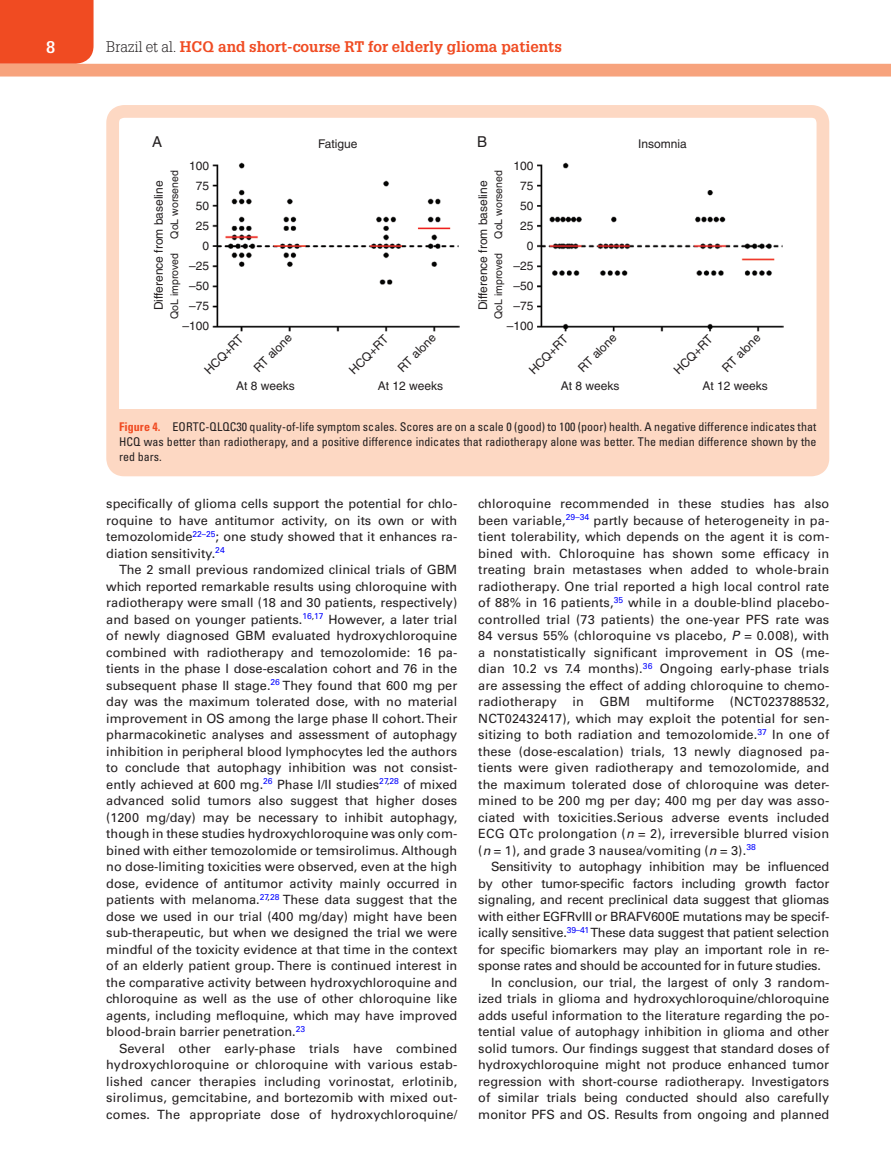
<style>
.page{position:relative;width:891px;height:1175px;background:#fff}
.page>*{position:absolute;margin:0;border:0;box-sizing:border-box;transform-origin:0 0}
.t1{font:700 16.5px "Glypha LT Std";color:#fff}
.t2{font:700 15px "Glypha LT Std";color:#f04b22}
.t3{font:15px "Helvetica";color:#231f20}
.t4{font:12.75px/16.5px "Univers LT Std";color:#231f20;text-align:justify}
.t5{font:condensed 12px/15px "Univers LT Std";letter-spacing:.005em;color:#231f20;text-align:justify}
.t6{font:12px/20px "Helvetica";color:#231f20;text-align:right}
.t7{font:10.5px "Helvetica";color:#231f20}
.s1{font-weight:300;color:#231f20}
.s2{font-weight:700;color:#f04b22}
.s3{font-style:italic}
</style>
<div class="page">
<div style="left:0;top:0;width:94px;height:64px;background:#f04b22"></div>
<div style="left:0;top:64px;width:891px;height:12px;background:#f7a37d"></div>
<div style="left:110px;top:409px;width:716px;height:59px;background:#fdd8c3"></div>
<img style="left:212px;top:163px;width:248px;height:169px">
<img style="left:537px;top:163px;width:246px;height:168px">
<div style="left:106px;top:105px;width:723px;height:371px;border:13px solid #fdd8c3;border-radius:12px"></div>
<p class="t1" style="left:46px;top:37px;width:11px">8</p>
<p class="t2" style="left:106px;top:37px;width:457px"><span class="s1">Brazil et al.</span> HCQ and short-course RT for elderly glioma patients</p>
<p class="t3" style="left:152px;top:133px;width:12px">A</p>
<p class="t3" style="left:477px;top:133px;width:12px">B</p>
<p class="t6" style="left:182px;top:176px;width:28px">75<br>50<br>25<br>0 –25 –50 –75 –100</p>
<p class="t6" style="left:318px;top:134px;width:41px">Fatigue</p>
<p class="t6" style="left:189px;top:156px;width:22px">100</p>
<p class="t6" style="left:507px;top:156px;width:28px">100<br>75<br>50<br>25<br>0 –25 –50 –75 –100</p>
<p class="t7" style="left:168px;top:238px;width:70px;rotate:-90deg">QoL worsened</p>
<p class="t7" style="left:493px;top:238px;width:70px;rotate:-90deg">QoL worsened</p>
<p class="t6" style="left:149px;top:310px;width:131px;rotate:-90deg">Difference from baseline</p>
<p class="t6" style="left:473px;top:310px;width:131px;rotate:-90deg">Difference from baseline</p>
<p class="t7" style="left:168px;top:319px;width:67px;rotate:-90deg">QoL improved</p>
<p class="t7" style="left:493px;top:319px;width:67px;rotate:-90deg">QoL improved</p>
<p class="t6" style="left:638px;top:134px;width:50px">Insomnia</p>
<p class="t6" style="left:199px;top:365px;width:51px;rotate:-45deg">HCQ+RT</p>
<p class="t6" style="left:249px;top:362px;width:50px;rotate:-45deg">RT alone</p>
<p class="t6" style="left:344px;top:365px;width:51px;rotate:-45deg">HCQ+RT</p>
<p class="t6" style="left:393px;top:362px;width:50px;rotate:-45deg">RT alone</p>
<p class="t6" style="left:524px;top:365px;width:51px;rotate:-45deg">HCQ+RT</p>
<p class="t6" style="left:573px;top:362px;width:50px;rotate:-45deg">RT alone</p>
<p class="t6" style="left:669px;top:365px;width:51px;rotate:-45deg">HCQ+RT</p>
<p class="t6" style="left:717px;top:362px;width:50px;rotate:-45deg">RT alone</p>
<p class="t6" style="left:236px;top:376px;width:60px">At 8 weeks</p>
<p class="t6" style="left:378px;top:376px;width:67px">At 12 weeks</p>
<p class="t6" style="left:561px;top:376px;width:60px">At 8 weeks</p>
<p class="t6" style="left:702px;top:376px;width:67px">At 12 weeks</p>
<p class="t5" style="left:119px;top:418px;width:699px"><span class="s2">Figure 4.</span> EORTC-QLQC30 quality-of-life symptom scales. Scores are on a scale 0 (good) to 100 (poor) health. A negative difference indicates that HCQ was better than radiotherapy, and a positive difference indicates that radiotherapy alone was better. The median difference shown by the red bars.</p>
<p class="t4" style="left:106px;top:495px;width:353px">specifically of glioma cells support the potential for chlo&shy;roquine to have antitumor activity, on its own or with temozolomide<sup>22–25</sup>; one study showed that it enhances ra&shy;diation sensitivity.<sup>24</sup></p>
<p class="t4" style="left:106px;top:561px;width:353px;text-indent:13px">The 2 small previous randomized clinical trials of GBM which reported remarkable results using chloroquine with radiotherapy were small (18 and 30 patients, respectively) and based on younger patients.<sup>16</sup><sup>,</sup><sup>17</sup> However, a later trial of newly diagnosed GBM evaluated hydroxychloroquine combined with radiotherapy and temozolomide: 16 pa&shy;tients in the phase I dose-escalation cohort and 76 in the subsequent phase II stage.<sup>26</sup> They found that 600 mg per day was the maximum tolerated dose, with no material improvement in OS among the large phase II cohort. Their pharmacokinetic analyses and assessment of autophagy inhibition in peripheral blood lymphocytes led the authors to conclude that autophagy inhibition was not consist&shy;ently achieved at 600 mg.<sup>26</sup> Phase I/II studies<sup>27</sup><sup>,</sup><sup>28</sup> of mixed advanced solid tumors also suggest that higher doses (1200 mg/day) may be necessary to inhibit autophagy, though in these studies hydroxychloroquine was only com&shy;bined with either temozolomide or temsirolimus. Although no dose-limiting toxicities were observed, even at the high dose, evidence of antitumor activity mainly occurred in patients with melanoma.<sup>27</sup><sup>,</sup><sup>28</sup> These data suggest that the dose we used in our trial (400 mg/day) might have been sub-therapeutic, but when we designed the trial we were mindful of the toxicity evidence at that time in the context of an elderly patient group. There is continued interest in the comparative activity between hydroxychloroquine and chloroquine as well as the use of other chloroquine like agents, including mefloquine, which may have improved blood-brain barrier penetration.<sup>23</sup></p>
<p class="t4" style="left:106px;top:1040px;width:353px;text-indent:13px">Several other early-phase trials have combined hydroxychloroquine or chloroquine with various estab&shy;lished cancer therapies including vorinostat, erlotinib, sirolimus, gemcitabine, and bortezomib with mixed out&shy;comes. The appropriate dose of hydroxychloroquine/</p>
<p class="t4" style="left:478px;top:495px;width:353px">chloroquine recommended in these studies has also been variable,<sup>29–34</sup> partly because of heterogeneity in pa&shy;tient tolerability, which depends on the agent it is com&shy;bined with. Chloroquine has shown some efficacy in treating brain metastases when added to whole-brain radiotherapy. One trial reported a high local control rate of 88% in 16 patients,<sup>35</sup> while in a double-blind placebo&shy;controlled trial (73 patients) the one-year PFS rate was 84 versus 55% (chloroquine vs placebo, <span class="s3">P</span> = 0.008), with a nonstatistically significant improvement in OS (me&shy;dian 10.2 vs 7.4 months).<sup>36</sup> Ongoing early-phase trials are assessing the effect of adding chloroquine to chemo&shy;radiotherapy in GBM multiforme (NCT023788532, NCT02432417), which may exploit the potential for sen&shy;sitizing to both radiation and temozolomide.<sup>37</sup> In one of these (dose-escalation) trials, 13 newly diagnosed pa&shy;tients were given radiotherapy and temozolomide, and the maximum tolerated dose of chloroquine was deter&shy;mined to be 200 mg per day; 400 mg per day was asso&shy;ciated with toxicities.Serious adverse events included ECG QTc prolongation (<span class="s3">n</span> = 2), irreversible blurred vision (<span class="s3">n</span> = 1), and grade 3 nausea/vomiting (<span class="s3">n</span> = 3).<sup>38</sup></p>
<p class="t4" style="left:491px;top:858px;width:340px">Sensitivity to autophagy inhibition may be influenced</p>
<p class="t4" style="left:478px;top:875px;width:353px">by other tumor-specific factors including growth factor</p>
<p class="t4" style="left:478px;top:891px;width:353px">signaling, and recent preclinical data suggest that gliomas</p>
<p class="t4" style="left:478px;top:908px;width:353px">with either EGFRvIII or BRAFV600E mutations may be specif-</p>
<p class="t4" style="left:478px;top:924px;width:352px">ically sensitive.<sup>39–41</sup> These data suggest that patient selection</p>
<p class="t4" style="left:478px;top:941px;width:353px">for specific biomarkers may play an important role in re-</p>
<p class="t4" style="left:478px;top:957px;width:344px">sponse rates and should be accounted for in future studies.</p>
<p class="t4" style="left:491px;top:974px;width:340px">In conclusion, our trial, the largest of only 3 random-</p>
<p class="t4" style="left:478px;top:990px;width:353px">ized trials in glioma and hydroxychloroquine/chloroquine</p>
<p class="t4" style="left:478px;top:1007px;width:353px">adds useful information to the literature regarding the po-</p>
<p class="t4" style="left:478px;top:1023px;width:352px">tential value of autophagy inhibition in glioma and other</p>
<p class="t4" style="left:478px;top:1040px;width:353px">solid tumors. Our findings suggest that standard doses of</p>
<p class="t4" style="left:478px;top:1056px;width:352px">hydroxychloroquine might not produce enhanced tumor</p>
<p class="t4" style="left:478px;top:1073px;width:353px">regression with short-course radiotherapy. Investigators</p>
<p class="t4" style="left:478px;top:1089px;width:352px">of similar trials being conducted should also carefully</p>
<p class="t4" style="left:478px;top:1106px;width:353px">monitor PFS and OS. Results from ongoing and planned</p>
</div>
